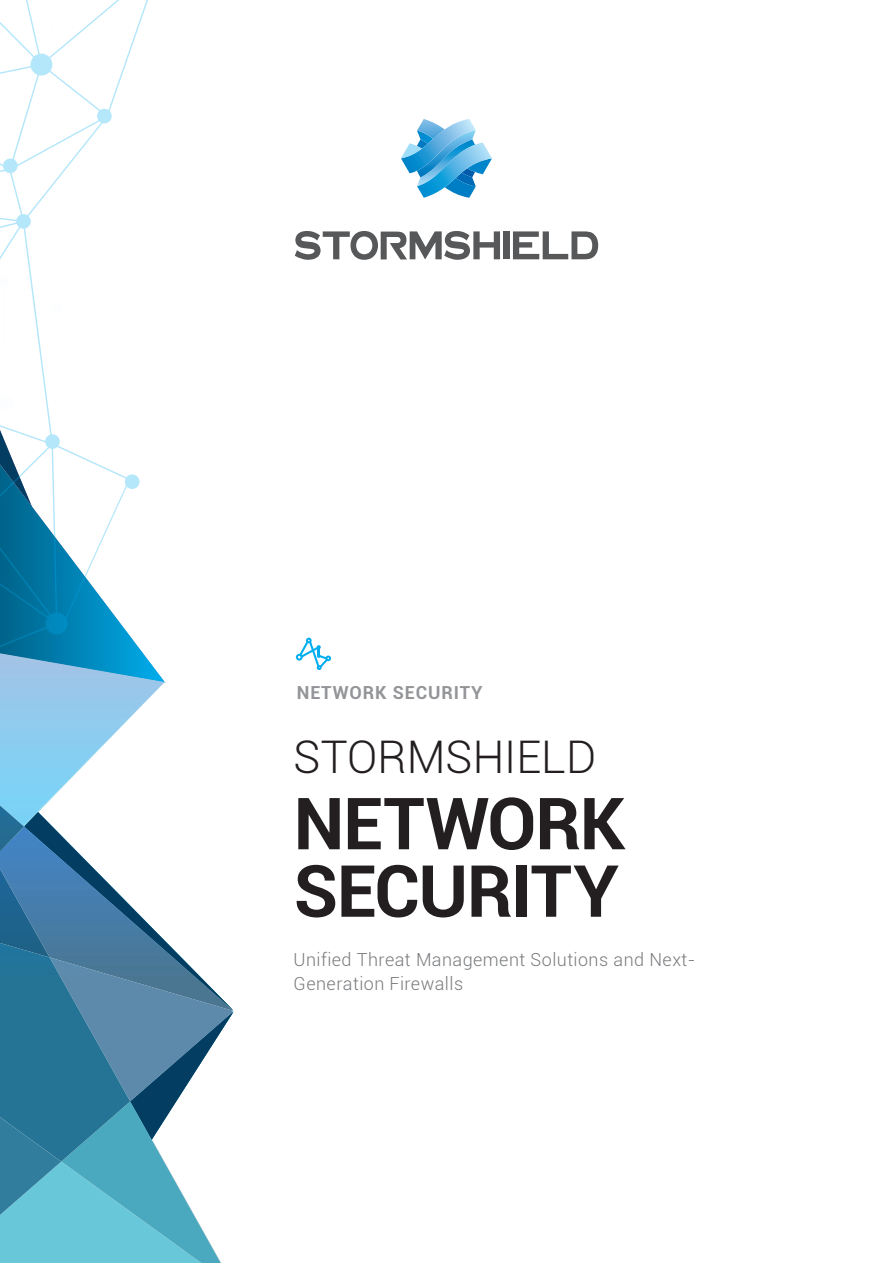
<style>
.page{position:relative;width:893px;height:1263px;background:#fff}
.page>*{position:absolute;margin:0;border:0;box-sizing:border-box;transform-origin:0 0}
.t1{font:700 72px/67.5px "Roboto";letter-spacing:-.02em;color:#231f20}
.t2{font:300 45px "Roboto";color:#231f20}
.t3{font:300 18px/24px "Roboto";letter-spacing:.025em;color:#787a7d}
.t4{font:700 18px "Roboto";letter-spacing:.05em;color:#939598}
</style>
<div class="page">
<div style="left:504px;top:231px;width:6px;height:28px;background:#57585a"></div>
<svg style="left:513px;top:231px;width:85px;height:28px"></svg>
<svg style="left:295px;top:231px;width:205px;height:28px"></svg>
<svg style="left:401px;top:119px;width:91px;height:79px"></svg>
<svg style="left:296px;top:638px;width:35px;height:32px"></svg>
<svg style="left:0;top:859px;width:233px;height:404px"></svg>
<svg style="left:0;top:0;width:166px;height:859px"></svg>
<p class="t4" style="left:297px;top:680px;width:187px">NETWORK SECURITY</p>
<h2 class="t2" style="left:294px;top:726px;width:304px">STORMSHIELD</h2>
<h1 class="t1" style="left:294px;top:787px;width:333px">NETWORK<br>SECURITY</h1>
<p class="t3" style="left:294px;top:947px;width:403px">Unified Threat Management Solutions and Next-<br>Generation Firewalls</p>
</div>
